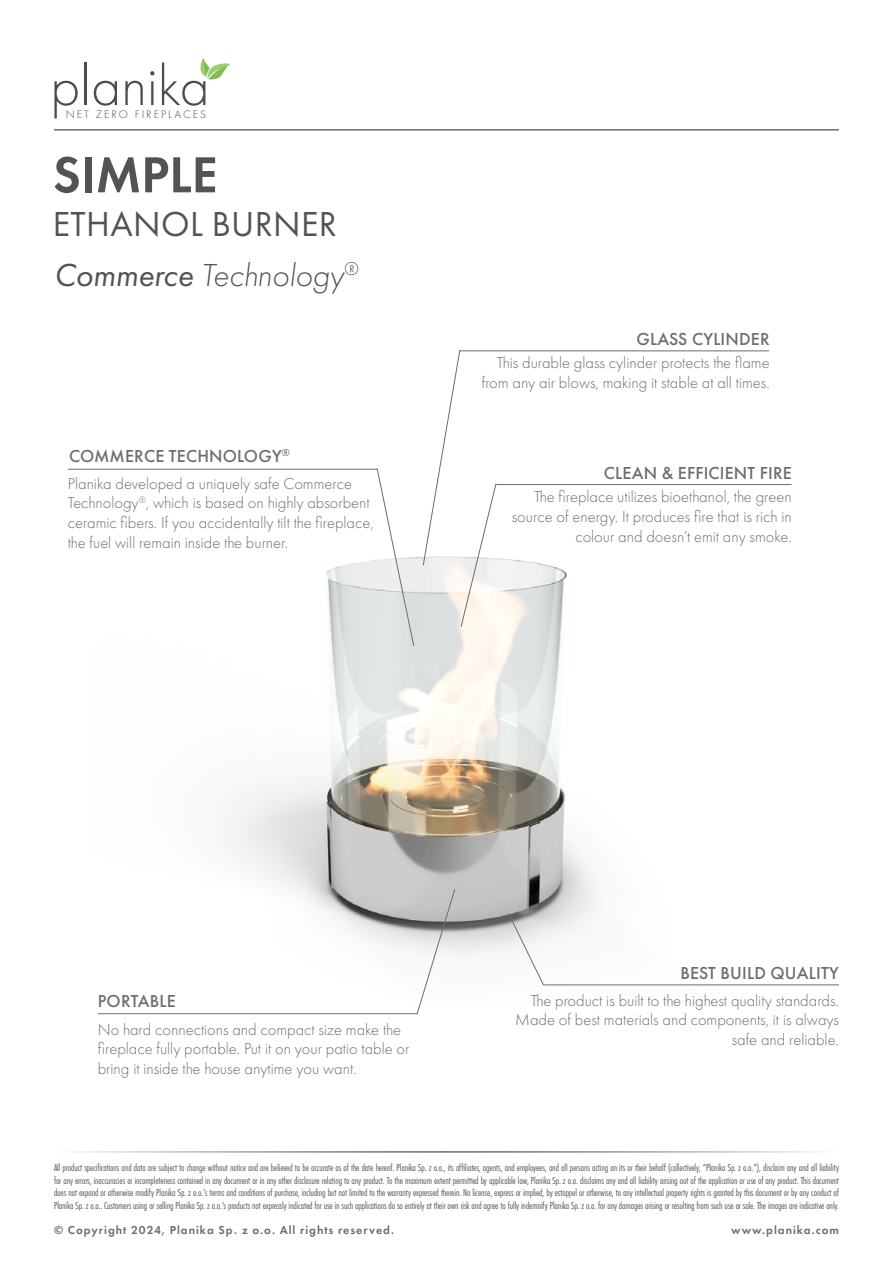
<style>
.page{position:relative;width:893px;height:1263px;background:#fff}
.page>*{position:absolute;margin:0;border:0;box-sizing:border-box;transform-origin:0 0}
.t1{font:300 58.35px "Futura PT";color:#4a4e4f}
.FIREPLACE{font:600 52.5px "Futura PT";color:#535353}
.t2{font:36px "Futura PT";letter-spacing:.01em;color:#535353}
.t3{font:italic 300 33px "Futura PT";color:#535353}
.spis_treści_2{font:500 18px "Futura PT";letter-spacing:.01em;color:#6c6d70}
.t4{font:300 16.5px/19.8px "Futura PT";color:#6c6d70;text-align:right}
.t5{font:600 12px "Futura PT";letter-spacing:.08em;color:#6c6d70}
.t6{font:300 11.4px "Futura PT";letter-spacing:.175em;color:#4a4e4f}
.t7{font:10.5px/12.6px "Futura PT Cond";letter-spacing:-.01em;color:#535353;text-align:justify}
.s1{font-weight:400}
</style>
<div class="page">
<hr style="left:54px;top:1152px;width:785px;height:1px;background:#231f20">
<hr style="left:54px;top:130px;width:785px;height:1px;background:#231f20">
<svg style="left:200px;top:58px;width:30px;height:22px"></svg>
<img style="left:229px;top:484px;width:567px;height:501px">
<hr style="left:496px;top:484px;width:295px;height:1px;background:#6c6d70">
<svg style="left:417px;top:889px;width:38px;height:126px"></svg>
<hr style="left:98px;top:1013px;width:319px;height:1px;background:#6c6d70">
<svg style="left:508px;top:913px;width:36px;height:73px"></svg>
<hr style="left:544px;top:985px;width:295px;height:1px;background:#6c6d70">
<svg style="left:377px;top:468px;width:37px;height:178px"></svg>
<hr style="left:68px;top:469px;width:309px;height:1px;background:#6c6d70">
<svg style="left:423px;top:349px;width:73px;height:278px"></svg>
<hr style="left:460px;top:351px;width:309px;height:1px;background:#6c6d70">
<h1 class="t1" style="left:50px;top:53px;width:161px">planika</h1>
<p class="t6" style="left:66px;top:108px;width:142px">NET ZERO FIREPLACES</p>
<p class="FIREPLACE" style="left:53px;top:142px;width:166px">SIMPLE</p>
<p class="t2" style="left:53px;top:202px;width:286px">ETHANOL BURNER</p>
<p class="t3" style="left:54px;top:257px;width:305px"><span class="s1">Commerce</span> Technology<sup>®</sup></p>
<p class="spis_treści_2" style="left:69px;top:445px;width:222px">COMMERCE TECHNOLOGY<sup>®</sup></p>
<p class="t4" style="left:68px;top:473px;width:307px;text-align:left">Planika developed a uniquely safe Commerce Technology<sup>®</sup>, which is based on highly absorbent ceramic fibers. If you accidentally tilt the fireplace, the fuel will remain inside the burner.</p>
<p class="spis_treści_2" style="left:636px;top:328px;width:135px">GLASS CYLINDER</p>
<p class="t4" style="left:482px;top:353px;width:289px">This durable glass cylinder protects the flame from any air blows, making it stable at all times.</p>
<p class="spis_treści_2" style="left:604px;top:462px;width:189px">CLEAN &amp; EFFICIENT FIRE</p>
<p class="t4" style="left:512px;top:487px;width:282px">The fireplace utilizes bioethanol, the green source of energy. It produces fire that is rich in colour and doesn’t emit any smoke.</p>
<p class="spis_treści_2" style="left:98px;top:990px;width:80px">PORTABLE</p>
<p class="t4" style="left:98px;top:1019px;width:313px;text-align:left">No hard connections and compact size make the fireplace fully portable. Put it on your patio table or bring it inside the house anytime you want.</p>
<p class="spis_treści_2" style="left:680px;top:962px;width:160px">BEST BUILD QUALITY</p>
<p class="t4" style="left:515px;top:990px;width:325px">The product is built to the highest quality standards.<br>Made of best materials and components, it is always safe and reliable.</p>
<p class="t7" style="left:54px;top:1161px;width:786px">All product specifications and data are subject to change without notice and are believed to be accurate as of the date hereof. Planika Sp. z o.o., its affiliates, agents, and employees, and all persons acting on its or their behalf (collectively, “Planika Sp. z o.o.”), disclaim any and all liability for any errors, inaccuracies or incompleteness contained in any document or in any other disclosure relating to any product. To the maximum extent permitted by applicable law, Planika Sp. z o.o. disclaims any and all liability arising out of the application or use of any product. This document does not expand or otherwise modify Planika Sp. z o.o.’s terms and conditions of purchase, including but not limited to the warranty expressed therein. No license, express or implied, by estoppel or otherwise, to any intellectual property rights is granted by this document or by any conduct of Planika Sp. z o.o.. Customers using or selling Planika Sp. z o.o.’s products not expressly indicated for use in such applications do so entirely at their own risk and agree to fully indemnify Planika Sp. z o.o. for any damages arising or resulting from such use or sale. The images are indicative only.</p>
<p class="t5" style="left:54px;top:1223px;width:342px">© Copyright 2024, Planika Sp. z o.o. All rights reserved.</p>
<p class="t5" style="left:731px;top:1223px;width:109px">www.planika.com</p>
</div>
